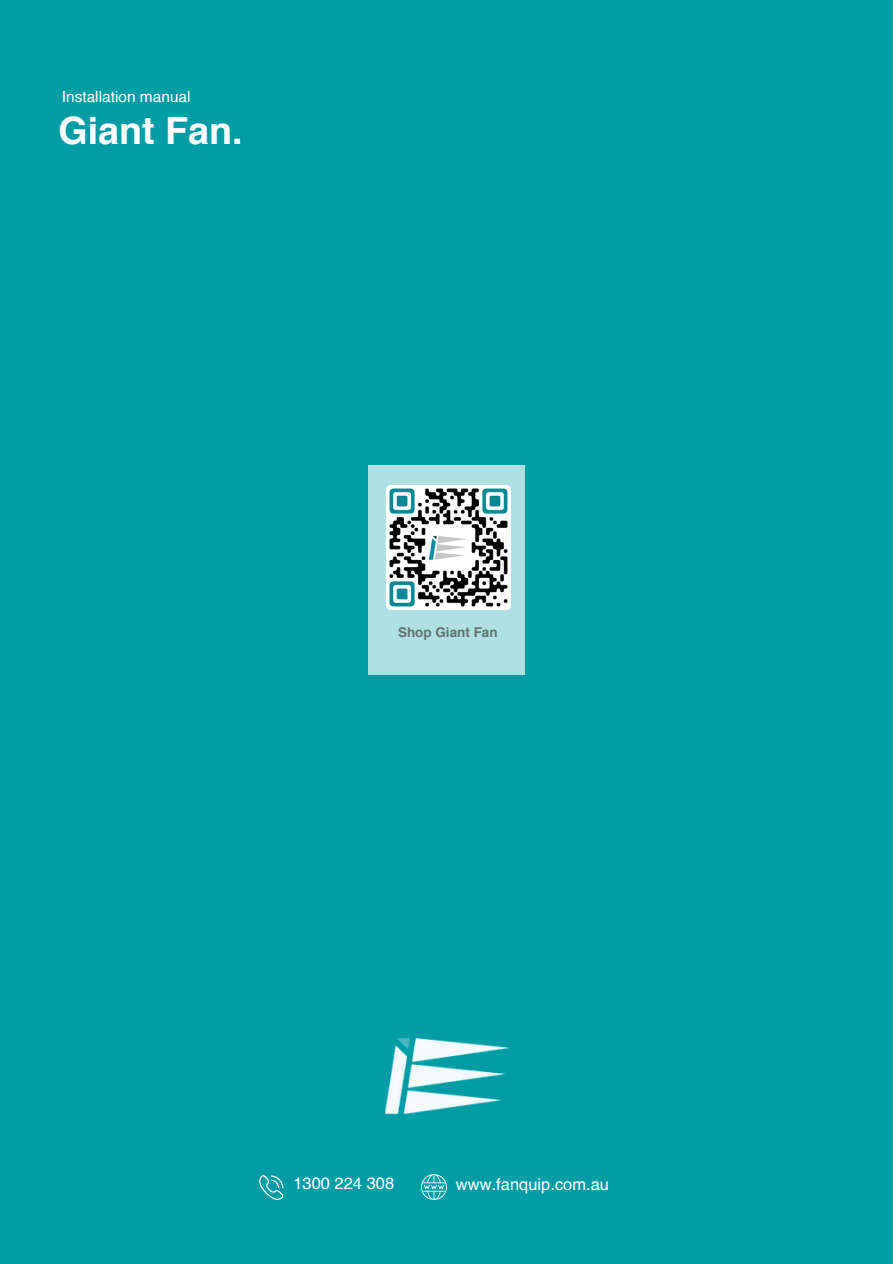
<style>
.page{position:relative;width:893px;height:1264px;background:#fff}
.page>*{position:absolute;margin:0;border:0;box-sizing:border-box;transform-origin:0 0}
.t1{font:700 37.65px "Helvetica";color:#fff}
.t2{font:16.5px "Helvetica";color:#fff}
.t3{font:15.45px "Helvetica";color:#fff}
.t4{font:700 13.5px "Helvetica";color:#3f3f3f}
</style>
<div class="page">
<div style="left:0;top:0;width:892px;height:1263px;background:#009da5"></div>
<img style="left:385px;top:1038px;width:123px;height:77px">
<div style="left:368px;top:465px;width:157px;height:210px;background:#afe0e2"></div>
<svg style="left:421px;top:1174px;width:26px;height:25px"></svg>
<svg style="left:259px;top:1175px;width:25px;height:24px"></svg>
<img style="left:386px;top:485px;width:124px;height:124px">
<p class="t3" style="left:62px;top:91px;width:130px">Installation manual</p>
<p class="t1" style="left:58px;top:115px;width:186px">Giant Fan.</p>
<p class="t4" style="left:398px;top:626px;width:101px">Shop Giant Fan</p>
<p class="t2" style="left:293px;top:1176px;width:102px">1300 224 308</p>
<p class="t2" style="left:456px;top:1176px;width:155px">www.fanquip.com.au</p>
</div>
